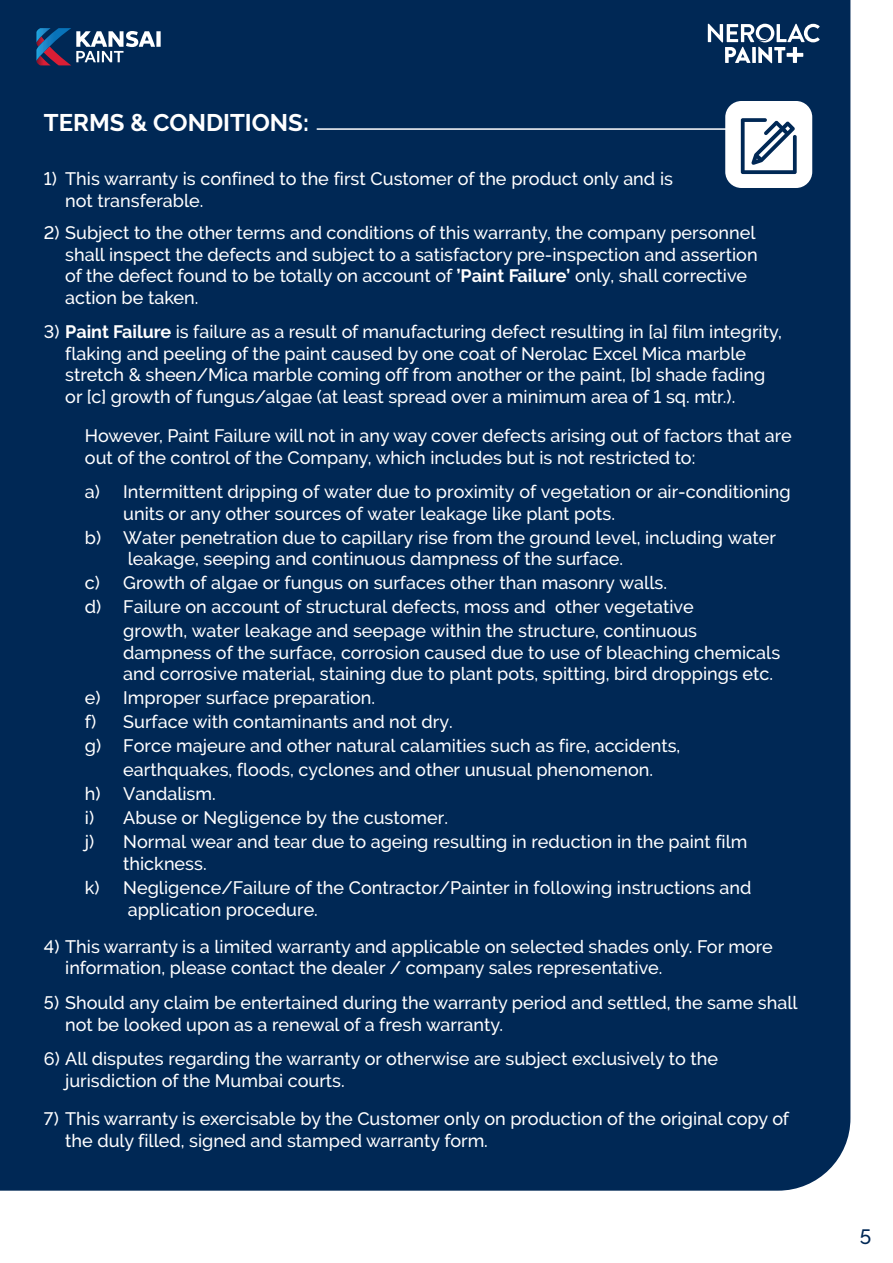
<style>
.page{position:relative;width:893px;height:1263px;background:#fff}
.page>*{position:absolute;margin:0;border:0;box-sizing:border-box;transform-origin:0 0}
.t1{font:700 24px "Raleway";color:#fff}
.t2{font:500 20.7px "Raleway";color:#002855}
.t3{font:500 18px/21.6px "Raleway";color:#fff}
.s1{font-weight:700}
</style>
<div class="page">
<div style="left:0;top:0;width:850px;height:1191px;background:#002855"></div>
<svg style="left:708px;top:24px;width:112px;height:39px"></svg>
<svg style="left:36px;top:28px;width:125px;height:37px"></svg>
<div style="left:725px;top:101px;width:87px;height:87px;background:#fff;border-radius:16px"></div>
<hr style="left:317px;top:128px;width:424px;height:2px;background:#fff">
<svg style="left:741px;top:118px;width:56px;height:56px"></svg>
<h1 class="t1" style="left:44px;top:109px;width:266px">TERMS &amp; CONDITIONS:</h1>
<p class="t3" style="left:65px;top:168px;width:609px;text-indent:-21px">1) This warranty is confined to the first Customer of the product only and is not transferable.</p>
<p class="t3" style="left:65px;top:222px;width:694px;text-indent:-21px">2) Subject to the other terms and conditions of this warranty, the company personnel shall inspect the defects and subject to a satisfactory pre-inspection and assertion of the defect found to be totally on account of <span class="s1">’Paint Failure’</span> only, shall corrective action be taken.</p>
<p class="t3" style="left:65px;top:321px;width:718px;text-indent:-21px">3) <span class="s1">Paint Failure</span> is failure as a result of manufacturing defect resulting in [a] film integrity, flaking and peeling of the paint caused by one coat of Nerolac Excel Mica marble stretch &amp; sheen/Mica marble coming off from another or the paint, [b] shade fading or [c] growth of fungus/algae (at least spread over a minimum area of 1 sq. mtr.).</p>
<p class="t3" style="left:85px;top:425px;width:708px">However, Paint Failure will not in any way cover defects arising out of factors that are out of the control of the Company, which includes but is not restricted to:</p>
<p class="t3" style="left:123px;top:481px;width:669px;text-indent:-38px">a) Intermittent dripping of water due to proximity of vegetation or air-conditioning units or any other sources of water leakage like plant pots.</p>
<p class="t3" style="left:128px;top:526px;width:650px;text-indent:-43px">b) Water penetration due to capillary rise from the ground level, including water leakage, seeping and continuous dampness of the surface.</p>
<p class="t3" style="left:85px;top:572px;width:584px">c) Growth of algae or fungus on surfaces other than masonry walls.</p>
<p class="t3" style="left:85px;top:596px;width:610px">d) Failure on account of structural defects, moss and other vegetative</p>
<p class="t3" style="left:123px;top:620px;width:575px">growth, water leakage and seepage within the structure, continuous</p>
<p class="t3" style="left:123px;top:642px;width:659px">dampness of the surface, corrosion caused due to use of bleaching chemicals and corrosive material, staining due to plant pots, spitting, bird droppings etc.</p>
<p class="t3" style="left:85px;top:687px;width:292px">e) Improper surface preparation.</p>
<p class="t3" style="left:85px;top:711px;width:369px">f) Surface with contaminants and not dry.</p>
<p class="t3" style="left:85px;top:735px;width:597px">g) Force majeure and other natural calamities such as fire, accidents,</p>
<p class="t3" style="left:123px;top:759px;width:531px">earthquakes, floods, cyclones and other unusual phenomenon.</p>
<p class="t3" style="left:85px;top:783px;width:132px">h) Vandalism.</p>
<p class="t3" style="left:85px;top:807px;width:365px">i) Abuse or Negligence by the customer.</p>
<p class="t3" style="left:85px;top:831px;width:664px">j) Normal wear and tear due to ageing resulting in reduction in the paint film</p>
<p class="t3" style="left:85px;top:852px;width:668px;line-height:24px;text-indent:38px">thickness.<br>k) Negligence/Failure of the Contractor/Painter in following instructions and</p>
<p class="t3" style="left:128px;top:898px;width:192px">application procedure.</p>
<p class="t3" style="left:65px;top:935px;width:709px;text-indent:-21px">4) This warranty is a limited warranty and applicable on selected shades only. For more information, please contact the dealer / company sales representative.</p>
<p class="t3" style="left:65px;top:992px;width:734px;text-indent:-21px">5) Should any claim be entertained during the warranty period and settled, the same shall not be looked upon as a renewal of a fresh warranty.</p>
<p class="t3" style="left:65px;top:1048px;width:654px;text-indent:-21px">6) All disputes regarding the warranty or otherwise are subject exclusively to the jurisdiction of the Mumbai courts.</p>
<p class="t3" style="left:65px;top:1108px;width:725px;text-indent:-21px">7) This warranty is exercisable by the Customer only on production of the original copy of the duly filled, signed and stamped warranty form.</p>
<p class="t2" style="left:860px;top:1225px;width:13px">5</p>
</div>
